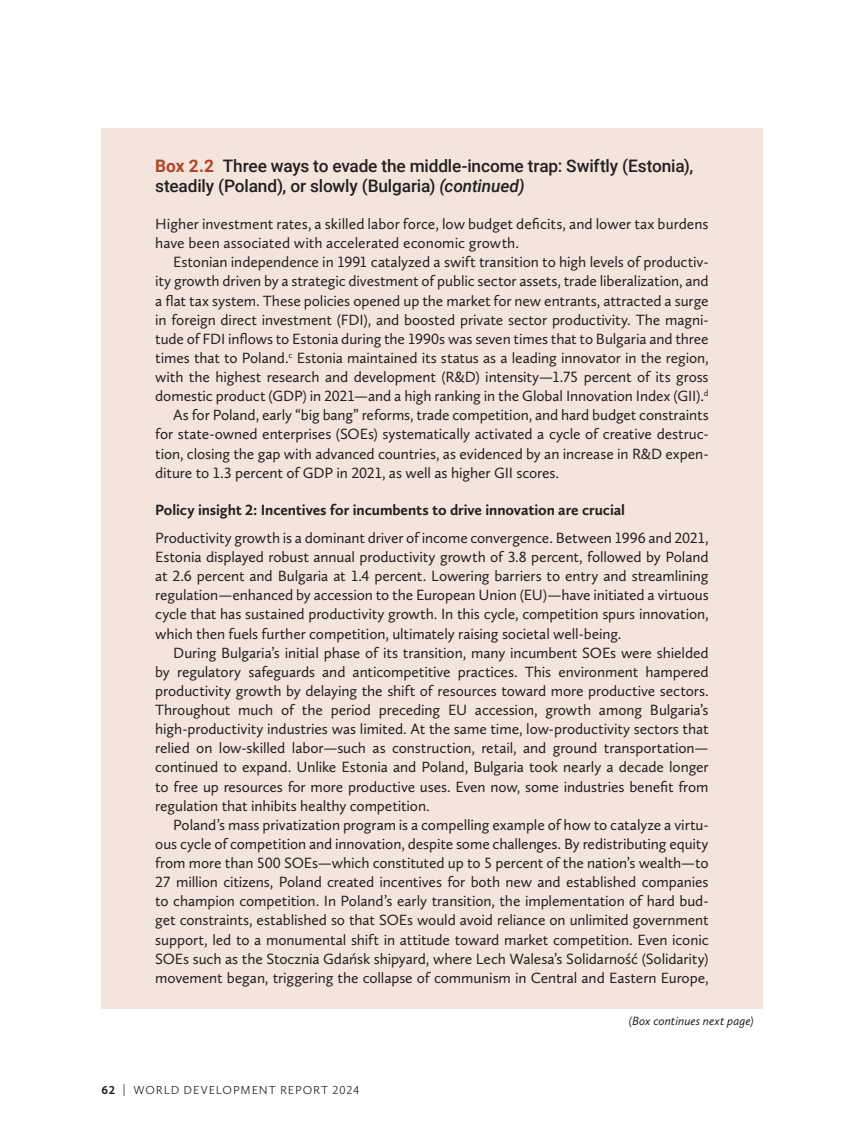
<style>
.page{position:relative;width:864px;height:1134px;background:#fff}
.page>*{position:absolute;margin:0;border:0;box-sizing:border-box;transform-origin:0 0}
.Box_title{font:500 17.25px/20.2px "Roboto";letter-spacing:-.01em;color:#231f20}
.Box_text_next{font:15.3px/19.2px "Calluna Sans";letter-spacing:-.01em;color:#231f20;text-align:justify}
.Box_text_first{font:15.3px/19.2px "Calluna Sans";color:#231f20}
.Box_text_first-2{font:700 15.3px "Calluna Sans";letter-spacing:-.005em;color:#231f20}
.Box_Body_Copy{font:italic 12.3px "Calluna Sans";color:#231f20}
.t1{font:300 12px "Calluna Sans";letter-spacing:.075em;color:#231f20}
.s1{font-weight:700;color:#ae4429}
.s2{font-style:italic}
.s3{font-weight:700}
</style>
<div class="page">
<div style="left:101px;top:128px;width:662px;height:880px;background:#f3e4dc"></div>
<p class="Box_title" style="left:155px;top:155px;width:540px"><span class="s1">Box 2.2</span> Three ways to evade the middle-income trap: Swiftly (Estonia), steadily (Poland), or slowly (Bulgaria) <span class="s2">(continued)</span></p>
<p class="Box_text_first" style="left:155px;top:214px;width:555px">Higher investment rates, a skilled labor force, low budget deficits, and lower tax burdens have been associated with accelerated economic growth.</p>
<p class="Box_text_next" style="left:155px;top:252px;width:555px;text-indent:18px">Estonian independence in 1991 catalyzed a swift transition to high levels of productiv&shy;ity growth driven by a strategic divestment of public sector assets, trade liberalization, and a flat tax system. These policies opened up the market for new entrants, attracted a surge in foreign direct investment (FDI), and boosted private sector productivity. The magni&shy;tude of FDI inflows to Estonia during the 1990s was seven times that to Bulgaria and three times that to Poland.<sup>c</sup> Estonia maintained its status as a leading innovator in the region, with the highest research and development (R&amp;D) intensity—1.75 percent of its gross domestic product (GDP) in 2021—and a high ranking in the Global Innovation Index (GII).<sup>d</sup></p>
<p class="Box_text_next" style="left:155px;top:405px;width:555px;text-indent:18px">As for Poland, early “big bang” reforms, trade competition, and hard budget constraints for state-owned enterprises (SOEs) systematically activated a cycle of creative destruc&shy;tion, closing the gap with advanced countries, as evidenced by an increase in R&amp;D expen&shy;diture to 1.3 percent of GDP in 2021, as well as higher GII scores.</p>
<p class="Box_text_first-2" style="left:155px;top:500px;width:471px">Policy insight 2: Incentives for incumbents to drive innovation are crucial</p>
<p class="Box_text_first" style="left:155px;top:528px;width:555px;text-align:justify">Productivity growth is a dominant driver of income convergence. Between 1996 and 2021, Estonia displayed robust annual productivity growth of 3.8 percent, followed by Poland at 2.6 percent and Bulgaria at 1.4 percent. Lowering barriers to entry and streamlining regulation—enhanced by accession to the European Union (EU)—have initiated a virtuous cycle that has sustained productivity growth. In this cycle, competition spurs innovation, which then fuels further competition, ultimately raising societal well-being.</p>
<p class="Box_text_next" style="left:155px;top:643px;width:555px;text-indent:18px">During Bulgaria’s initial phase of its transition, many incumbent SOEs were shielded by regulatory safeguards and anticompetitive practices. This environment hampered productivity growth by delaying the shift of resources toward more productive sectors.<br>Throughout much of the period preceding EU accession, growth among Bulgaria’s high-productivity industries was limited. At the same time, low-productivity sectors that relied on low-skilled labor—such as construction, retail, and ground transportation— continued to expand. Unlike Estonia and Poland, Bulgaria took nearly a decade longer to free up resources for more productive uses. Even now, some industries benefit from regulation that inhibits healthy competition.</p>
<p class="Box_text_next" style="left:155px;top:815px;width:555px;text-indent:18px">Poland’s mass privatization program is a compelling example of how to catalyze a virtu&shy;ous cycle of competition and innovation, despite some challenges. By redistributing equity from more than 500 SOEs—which constituted up to 5 percent of the nation’s wealth—to 27 million citizens, Poland created incentives for both new and established companies to champion competition. In Poland’s early transition, the implementation of hard bud&shy;get constraints, established so that SOEs would avoid reliance on unlimited government support, led to a monumental shift in attitude toward market competition. Even iconic SOEs such as the Stocznia Gdańsk shipyard, where Lech Walesa’s Solidarność (Solidarity) movement began, triggering the collapse of communism in Central and Eastern Europe,</p>
<p class="t1" style="left:101px;top:1083px;width:260px"><span class="s3">62</span> | WORLD DEVELOPMENT REPORT 2024</p>
<p class="Box_Body_Copy" style="left:629px;top:1014px;width:126px">(Box continues next page)</p>
</div>
